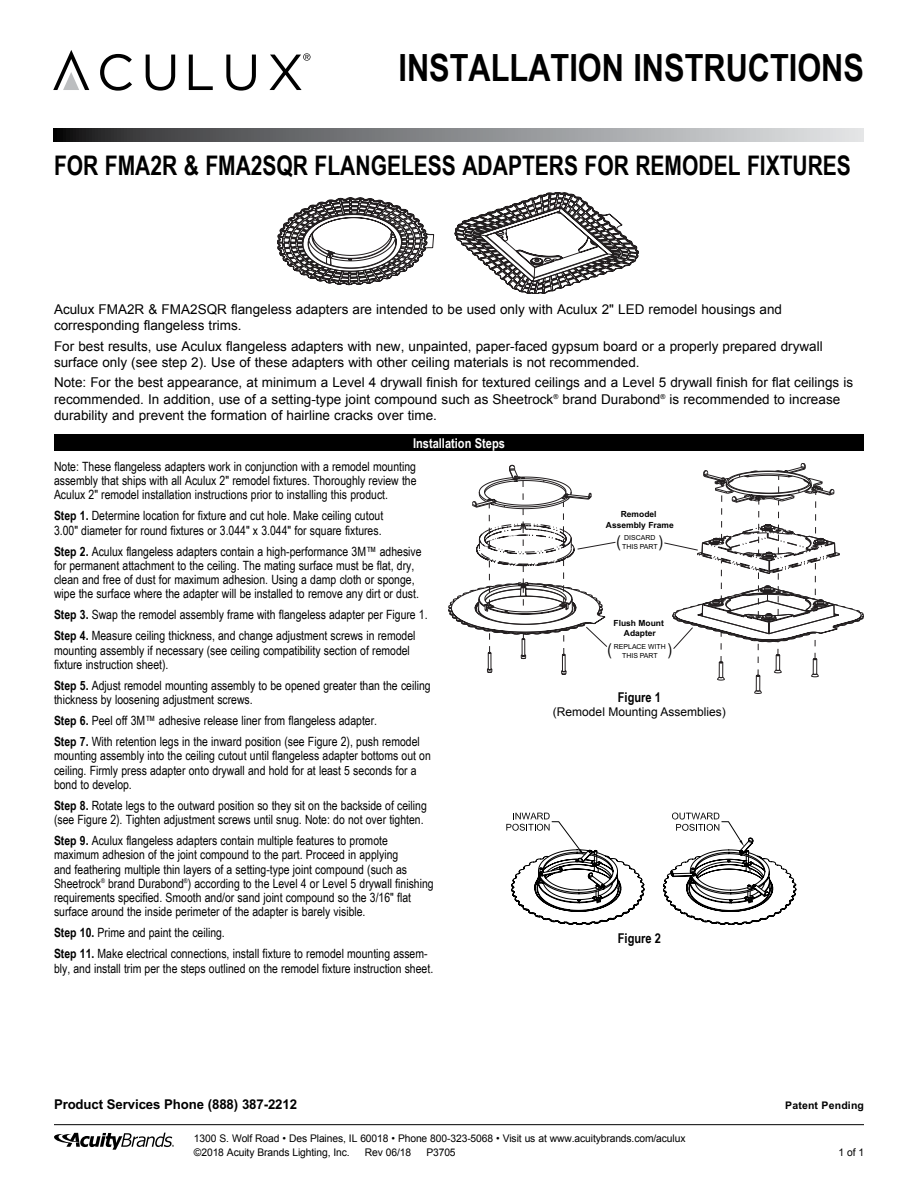
<style>
.page{position:relative;width:918px;height:1188px;background:#fff}
.page>*{position:absolute;margin:0;border:0;box-sizing:border-box;transform-origin:0 0}
.t1{font:700 37.5px "Arial Narrow";color:#000}
.t2{font:700 27px "Arial Narrow";color:#000;scale:.95 1}
.t3{font:16.2px "Arial Narrow";color:#000}
.t4{font:13.5px/16.2px "Arial";color:#000}
.t5{font:700 13.5px "Arial MT Std";letter-spacing:-.01em;color:#000}
.t6{font:700 13.5px "Arial Narrow";color:#fff}
.t7{font:700 13.5px "Arial Narrow";color:#000}
.t8{font:12.75px/14.2px "Arial Narrow";color:#000}
.t9{font:12px "Arial";color:#000}
.t10{font:10.5px/14.1px "Arial";letter-spacing:-.01em;color:#000}
.t11{font:700 10.5px "Arial MT Std";letter-spacing:.015em;color:#000}
.t12{font:700 8.4px/10.2px "Arial";color:#000;text-align:center}
.t13{font:6.9px/8.2px "Arial";color:#000;text-align:center}
.s1{font-weight:700}
</style>
<div class="page">
<div style="left:54px;top:434px;width:810px;height:17px;background:#000"></div>
<svg style="left:277px;top:192px;width:362px;height:102px"></svg>
<svg style="left:448px;top:603px;width:158px;height:72px"></svg>
<svg style="left:450px;top:465px;width:222px;height:169px"></svg>
<svg style="left:672px;top:463px;width:192px;height:231px"></svg>
<svg style="left:506px;top:813px;width:290px;height:112px"></svg>
<svg style="left:54px;top:1133px;width:120px;height:17px"></svg>
<hr style="left:54px;top:1124px;width:810px;height:1px;background:#000">
<svg style="left:53px;top:50px;width:257px;height:41px"></svg>
<svg style="left:53px;top:128px;width:811px;height:14px"></svg>
<h1 class="t1" style="left:399px;top:40px;width:467px">INSTALLATION INSTRUCTIONS</h1>
<h2 class="t2" style="left:54px;top:145px;width:840px">FOR FMA2R &amp; FMA2SQR FLANGELESS ADAPTERS FOR REMODEL FIXTURES</h2>
<p class="t4" style="left:54px;top:301px;width:730px">Aculux FMA2R &amp; FMA2SQR flangeless adapters are intended to be used only with Aculux 2" LED remodel housings and corresponding flangeless trims.</p>
<p class="t4" style="left:54px;top:338px;width:770px">For best results, use Aculux flangeless adapters with new, unpainted, paper-faced gypsum board or a properly prepared drywall surface only (see step 2). Use of these adapters with other ceiling materials is not recommended.</p>
<p class="t4" style="left:54px;top:375px;width:801px">Note: For the best appearance, at minimum a Level 4 drywall finish for textured ceilings and a Level 5 drywall finish for flat ceilings is recommended. In addition, use of a setting-type joint compound such as Sheetrock<sup>®</sup> brand Durabond<sup>®</sup> is recommended to increase durability and prevent the formation of hairline cracks over time.</p>
<p class="t6" style="left:413px;top:433px;width:93px">Installation Steps</p>
<p class="t8" style="left:54px;top:459px;width:364px;text-align:justify">Note: These flangeless adapters work in conjunction with a remodel mounting assembly that ships with all Aculux 2" remodel fixtures. Thoroughly review the Aculux 2" remodel installation instructions prior to installing this product.</p>
<p class="t8" style="left:54px;top:509px;width:331px"><span class="s1">Step 1.</span> Determine location for fixture and cut hole. Make ceiling cutout<br>3.00" diameter for round fixtures or 3.044" x 3.044" for square fixtures.</p>
<p class="t8" style="left:54px;top:544px;width:369px"><span class="s1">Step 2.</span> Aculux flangeless adapters contain a high-performance 3M™ adhesive for permanent attachment to the ceiling. The mating surface must be flat, dry, clean and free of dust for maximum adhesion. Using a damp cloth or sponge, wipe the surface where the adapter will be installed to remove any dirt or dust.</p>
<p class="t8" style="left:54px;top:604px;width:375px;line-height:21px"><span class="s1">Step 3.</span> Swap the remodel assembly frame with flangeless adapter per Figure 1.<br><span class="s1">Step 4.</span> Measure ceiling thickness, and change adjustment screws in remodel</p>
<p class="t8" style="left:54px;top:643px;width:357px">mounting assembly if necessary (see ceiling compatibility section of remodel fixture instruction sheet).</p>
<p class="t8" style="left:54px;top:678px;width:378px"><span class="s1">Step 5.</span> Adjust remodel mounting assembly to be opened greater than the ceiling thickness by loosening adjustment screws.</p>
<p class="t8" style="left:54px;top:710px;width:367px;line-height:21px"><span class="s1">Step 6.</span> Peel off 3M™ adhesive release liner from flangeless adapter.<br><span class="s1">Step 7.</span> With retention legs in the inward position (see Figure 2), push remodel</p>
<p class="t8" style="left:54px;top:749px;width:378px">mounting assembly into the ceiling cutout until flangeless adapter bottoms out on ceiling. Firmly press adapter onto drywall and hold for at least 5 seconds for a bond to develop.</p>
<p class="t8" style="left:54px;top:798px;width:374px"><span class="s1">Step 8.</span> Rotate legs to the outward position so they sit on the backside of ceiling (see Figure 2). Tighten adjustment screws until snug. Note: do not over tighten.</p>
<p class="t8" style="left:54px;top:834px;width:381px"><span class="s1">Step 9.</span> Aculux flangeless adapters contain multiple features to promote maximum adhesion of the joint compound to the part. Proceed in applying<br>and feathering multiple thin layers of a setting-type joint compound (such as Sheetrock<sup>®</sup> brand Durabond<sup>®</sup>) according to the Level 4 or Level 5 drywall finishing requirements specified. Smooth and/or sand joint compound so the 3/16" flat surface around the inside perimeter of the adapter is barely visible.</p>
<p class="t8" style="left:54px;top:922px;width:375px;line-height:21px"><span class="s1">Step 10.</span> Prime and paint the ceiling.<br><span class="s1">Step 11.</span> Make electrical connections, install fixture to remodel mounting assem-</p>
<p class="t8" style="left:54px;top:961px;width:381px">bly, and install trim per the steps outlined on the remodel fixture instruction sheet.</p>
<p class="t12" style="left:606px;top:510px;width:69px">Remodel<br>Assembly Frame</p>
<p class="t13" style="left:624px;top:534px;width:33px">DISCARD</p>
<p class="t3" style="left:617px;top:529px;width:6px">(</p>
<p class="t3" style="left:659px;top:529px;width:6px">)</p>
<p class="t13" style="left:622px;top:542px;width:37px">THIS PART</p>
<p class="t12" style="left:614px;top:618px;width:52px">Flush Mount<br>Adapter</p>
<p class="t13" style="left:614px;top:643px;width:53px">REPLACE WITH<br>THIS PART</p>
<p class="t3" style="left:607px;top:638px;width:6px">(</p>
<p class="t3" style="left:668px;top:638px;width:6px">)</p>
<p class="t7" style="left:618px;top:687px;width:45px">Figure 1</p>
<p class="t9" style="left:553px;top:704px;width:174px">(Remodel Mounting Assemblies)</p>
<p class="t7" style="left:618px;top:928px;width:45px">Figure 2</p>
<p class="t5" style="left:54px;top:1097px;width:245px">Product Services Phone (888) 387-2212</p>
<p class="t10" style="left:194px;top:1131px;width:493px">1300 S. Wolf Road • Des Plaines, IL 60018 • Phone 800-323-5068 • Visit us at www.acuitybrands.com/aculux ©2018 Acuity Brands Lighting, Inc.</p>
<p class="t10" style="left:365px;top:1145px;width:48px">Rev 06/18</p>
<p class="t10" style="left:426px;top:1145px;width:31px">P3705</p>
<p class="t11" style="left:785px;top:1099px;width:80px">Patent Pending</p>
<p class="t10" style="left:838px;top:1146px;width:27px">1 of 1</p>
</div>
